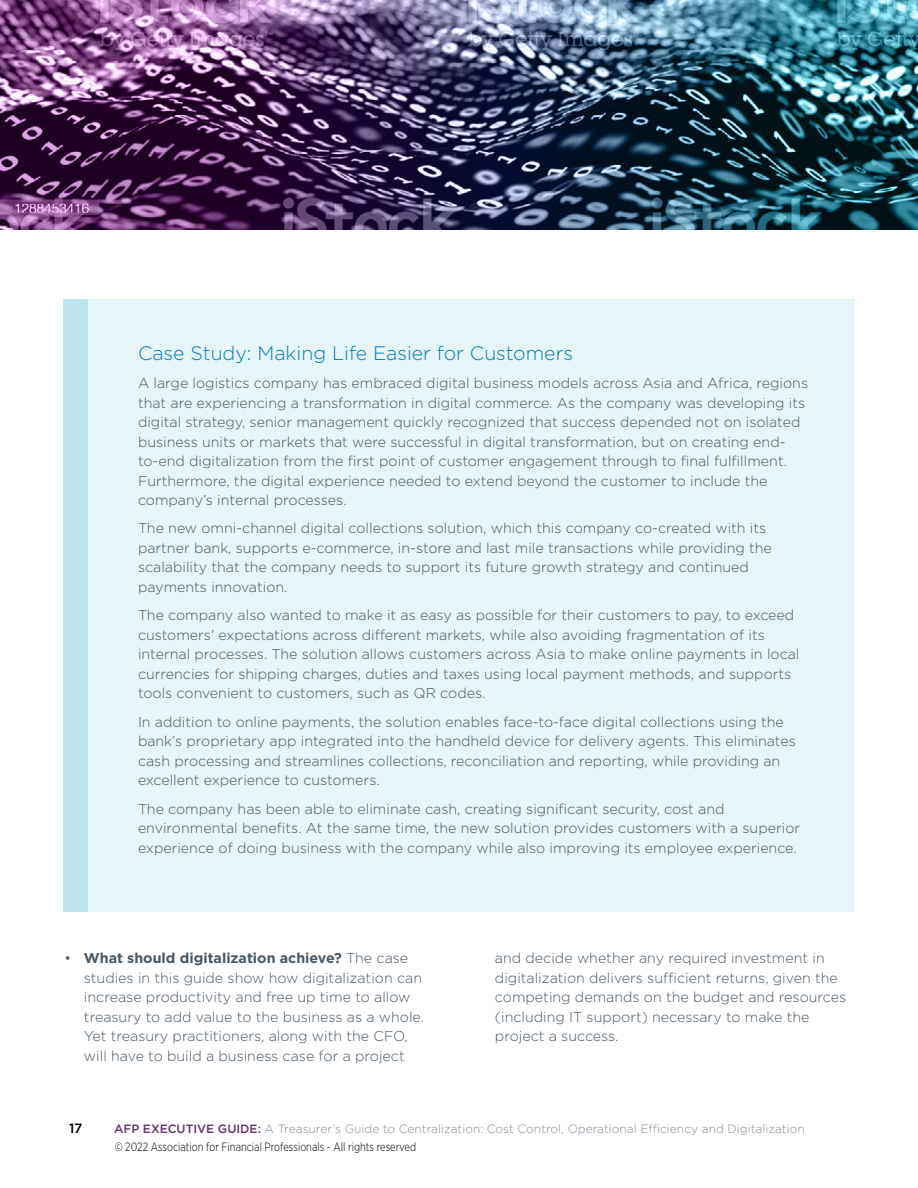
<style>
.page{position:relative;width:918px;height:1188px;background:#fff}
.page>*{position:absolute;margin:0;border:0;box-sizing:border-box;transform-origin:0 0}
.t1{font:300 19.5px "Gotham";color:#007db6}
.t2{font:300 14.25px/19.5px "Gotham";color:#485865}
.t3{font:500 13.5px "Gotham";color:#000}
.t4{font:300 12px "Gotham";color:#828e98}
.t5{font:300 12px "Gotham Narrow";color:#000;scale:.9 1}
.s1{font-weight:700}
.s2{font-weight:500;color:#642f6c}
</style>
<div class="page">
<div style="left:63px;top:299px;width:792px;height:613px;background:#e6f5f8"></div>
<div style="left:63px;top:299px;width:25px;height:613px;background:#bee6ef"></div>
<img style="left:0;top:0;width:918px;height:230px">
<h1 class="t1" style="left:138px;top:340px;width:437px">Case Study: Making Life Easier for Customers</h1>
<p class="t2" style="left:138px;top:373px;width:672px">A large logistics company has embraced digital business models across Asia and Africa, regions that are experiencing a transformation in digital commerce. As the company was developing its digital strategy, senior management quickly recognized that success depended not on isolated business units or markets that were successful in digital transformation, but on creating end&shy;to-end digitalization from the first point of customer engagement through to final fulfillment.<br>Furthermore, the digital experience needed to extend beyond the customer to include the company’s internal processes.</p>
<p class="t2" style="left:138px;top:518px;width:635px">The new omni-channel digital collections solution, which this company co-created with its partner bank, supports e-commerce, in-store and last mile transactions while providing the scalability that the company needs to support its future growth strategy and continued payments innovation.</p>
<p class="t2" style="left:138px;top:605px;width:663px">The company also wanted to make it as easy as possible for their customers to pay, to exceed customers’ expectations across different markets, while also avoiding fragmentation of its internal processes. The solution allows customers across Asia to make online payments in local currencies for shipping charges, duties and taxes using local payment methods, and supports tools convenient to customers, such as QR codes.</p>
<p class="t2" style="left:138px;top:712px;width:659px">In addition to online payments, the solution enables face-to-face digital collections using the bank’s proprietary app integrated into the handheld device for delivery agents. This eliminates cash processing and streamlines collections, reconciliation and reporting, while providing an excellent experience to customers.</p>
<p class="t2" style="left:138px;top:798px;width:664px">The company has been able to eliminate cash, creating significant security, cost and environmental benefits. At the same time, the new solution provides customers with a superior experience of doing business with the company while also improving its employee experience.</p>
<p class="t2" style="left:84px;top:948px;width:342px;text-indent:-19px">• <span class="s1">What should digitalization achieve?</span> The case studies in this guide show how digitalization can increase productivity and free up time to allow treasury to add value to the business as a whole.<br>Yet treasury practitioners, along with the CFO, will have to build a business case for a project</p>
<p class="t2" style="left:495px;top:948px;width:353px">and decide whether any required investment in digitalization delivers sufficient returns, given the competing demands on the budget and resources (including IT support) necessary to make the project a success.</p>
<p class="t3" style="left:69px;top:1119px;width:15px">17</p>
<p class="t4" style="left:114px;top:1121px;width:692px"><span class="s2">AFP EXECUTIVE GUIDE:</span> A Treasurer’s Guide to Centralization: Cost Control, Operational Efficiency and Digitalization</p>
<p class="t5" style="left:115px;top:1139px;width:336px">© 2022 Association for Financial Professionals - All rights reserved</p>
</div>
